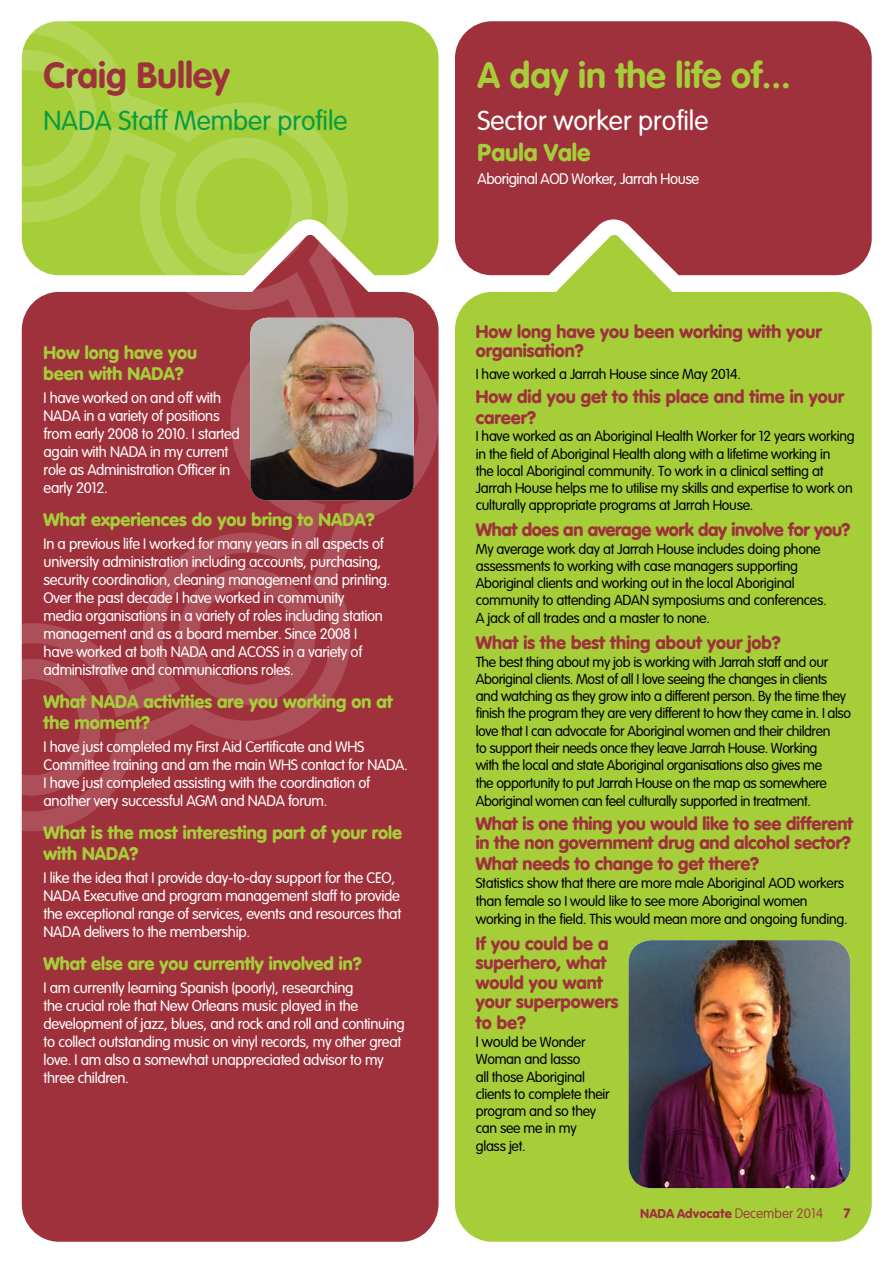
<style>
.page{position:relative;width:893px;height:1263px;background:#fff}
.page>*{position:absolute;margin:0;border:0;box-sizing:border-box;transform-origin:0 0}
.t1{font:700 36px "VA Gblake";color:#a6ce39}
.t2{font:700 36px "VA Gblake";color:#9f313d}
.t3{font:300 27px "VA Gblake";color:#089d43}
.t4{font:300 27px "VA Gblake";color:#fff}
.t5{font:900 24px "VA Gblake";color:#a6ce39}
.t6{font:900 18px/19.8px "VA Gblake";color:#9f313d}
.t7{font:900 18px/21px "VA Gblake";color:#a6ce39}
.t8{font:300 15px/18px "VA Gblake";letter-spacing:-.02em;color:#fff}
.t9{font:300 14.25px/17.4px "VA Gblake";letter-spacing:-.02em;color:#000}
.t10{font:13.5px "Vag";color:#9f313d}
.t11{font:900 13.5px "VAG Rounded";color:#9f313d}
.s1{font-size:15px}
.s2{font-family:"VAG Rounded";font-weight:100}
</style>
<div class="page">
<div style="left:455px;top:275px;width:417px;height:967px;background:#a6ce39"></div>
<div style="left:22px;top:832px;width:417px;height:410px;background:#9f313d"></div>
<svg style="left:21px;top:21px;width:418px;height:811px;fill:#a6ce3d"></svg>
<svg style="left:21px;top:134px;width:382px;height:661px;fill:#9f313d"></svg>
<svg style="left:21px;top:43px;width:76px;height:144px"></svg>
<svg style="left:178px;top:568px;width:137px;height:137px"></svg>
<div style="left:455px;top:21px;width:417px;height:254px;background:#9f313d"></div>
<img style="left:250px;top:318px;width:164px;height:182px">
<img style="left:628px;top:940px;width:222px;height:248px">
<h1 class="t2" style="left:44px;top:54px;width:188px">Craig Bulley</h1>
<h2 class="t3" style="left:44px;top:106px;width:306px">NADA Staff Member profile</h2>
<p class="t7" style="left:44px;top:342px;width:155px">How long have you been with NADA?</p>
<p class="t8" style="left:44px;top:388px;width:198px">I have worked on and off with<br>NADA in a variety of positions from early 2008 to 2010. I started again with NADA in my current role as Administration Officer in early 2012.</p>
<p class="t7" style="left:44px;top:509px;width:333px">What experiences do you bring to NADA?</p>
<p class="t8" style="left:44px;top:534px;width:349px">In a previous life I worked for many years in all aspects of university administration including accounts, purchasing, security coordination, cleaning management and printing.<br>Over the past decade I have worked in community<br>media organisations in a variety of roles including station management and as a board member. Since 2008 I<br>have worked at both NADA and ACOSS in a variety of administrative and communications roles.</p>
<p class="t7" style="left:44px;top:691px;width:351px">What NADA activities are you working on at the moment?</p>
<p class="t8" style="left:44px;top:737px;width:366px">I have just completed my First Aid Certificate and WHS Committee training and am the main WHS contact for NADA.<br>I have just completed assisting with the coordination of another very successful AGM and NADA forum.</p>
<p class="t7" style="left:44px;top:822px;width:360px">What is the most interesting part of your role with NADA?</p>
<p class="t8" style="left:44px;top:868px;width:359px">I like the idea that I provide day-to-day support for the CEO, NADA Executive and program management staff to provide the exceptional range of services, events and resources that NADA delivers to the membership.</p>
<p class="t7" style="left:44px;top:953px;width:320px">What else are you currently involved in?</p>
<p class="t8" style="left:44px;top:978px;width:363px">I am currently learning Spanish (poorly), researching<br>the crucial role that New Orleans music played in the development of jazz, blues, and rock and roll and continuing to collect outstanding music on vinyl records, my other great love. I am also a somewhat unappreciated advisor to my three children.</p>
<h1 class="t1" style="left:478px;top:54px;width:315px">A day in the life of...</h1>
<h2 class="t4" style="left:478px;top:106px;width:232px">Sector worker profile</h2>
<h3 class="t5" style="left:478px;top:138px;width:114px">Paula Vale</h3>
<p class="t8" style="left:478px;top:169px;width:223px">Aboriginal AOD Worker, Jarrah House</p>
<p class="t6" style="left:476px;top:321px;width:348px">How long have you been working with your organisation?</p>
<p class="t9" style="left:476px;top:366px;width:267px">I have worked a Jarrah House since May 2014.</p>
<p class="t6" style="left:476px;top:386px;width:370px;line-height:21px">How did you get to this place and time in your career?</p>
<p class="t9" style="left:476px;top:428px;width:380px">I have worked as an Aboriginal Health Worker for 12 years working in the field of Aboriginal Health along with a lifetime working in<br>the local Aboriginal community. To work in a clinical setting at Jarrah House helps me to utilise my skills and expertise to work on culturally appropriate programs at Jarrah House.</p>
<p class="t6" style="left:476px;top:519px;width:376px">What does an average work day involve for you?</p>
<p class="t9" style="left:476px;top:540px;width:352px">My average work day at Jarrah House includes doing phone assessments to working with case managers supporting Aboriginal clients and working out in the local Aboriginal community to attending ADAN symposiums and conferences.<br>A jack of all trades and a master to none.</p>
<p class="t6" style="left:476px;top:632px;width:307px">What is the best thing about your job?</p>
<p class="t9" style="left:476px;top:653px;width:377px">The best thing about my job is working with Jarrah staff and our Aboriginal clients. Most of all I love seeing the changes in clients and watching as they grow into a different person. By the time they finish the program they are very different to how they came in. I also love that I can advocate for Aboriginal women and their children<br>to support their needs once they leave Jarrah House. Working<br>with the local and state Aboriginal organisations also gives me<br>the opportunity to put Jarrah House on the map as somewhere Aboriginal women can feel culturally supported in treatment.</p>
<p class="t6" style="left:476px;top:813px;width:379px;line-height:20.2px">What is one thing you would like to see different in the non government drug and alcohol sector?<br>What needs to change to get there?</p>
<p class="t9" style="left:476px;top:874px;width:374px;line-height:18px">Statistics show that there are more male Aboriginal AOD workers than female so I would like to see more Aboriginal women working in the field. This would mean more and ongoing funding.</p>
<p class="t6" style="left:476px;top:933px;width:144px">If you could be a superhero, what would you want your superpowers to be?</p>
<p class="t9" style="left:476px;top:1033px;width:135px"><span class="s1">I wou</span>ld be Wonder<br>Woman and lasso<br>all those Aboriginal clients to complete their program and so they can see me in my glass jet.</p>
<p class="t10" style="left:640px;top:1205px;width:184px">NADA Advocate <span class="s2">December 2014</span></p>
<p class="t11" style="left:844px;top:1205px;width:8px">7</p>
</div>
